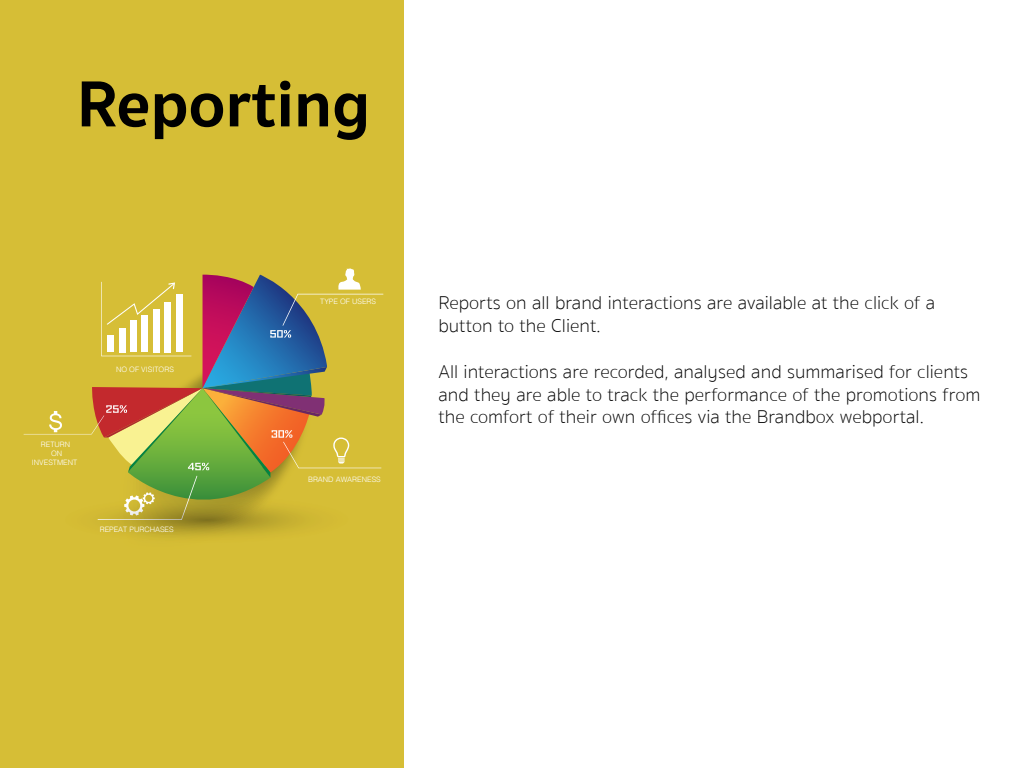
<style>
.page{position:relative;width:1024px;height:768px;background:#fff}
.page>*{position:absolute;margin:0;border:0;box-sizing:border-box;transform-origin:0 0}
.t1{font:700 66.7px "Sukhumvit Set";color:#000}
.t2{font:100 19px/22.8px "Sukhumvit Set";color:#000}
.t3{font:300 7.4px/8.9px "Helvetica";color:#fff;text-align:center}
</style>
<div class="page">
<div style="left:0;top:0;width:404px;height:768px;background:#d6be36"></div>
<svg style="left:51px;top:411px;width:9px;height:4px"></svg>
<svg style="left:24px;top:415px;width:80px;height:19px"></svg>
<svg style="left:91px;top:268px;width:292px;height:232px"></svg>
<svg style="left:65px;top:496px;width:283px;height:47px"></svg>
<h1 class="t1" style="left:77px;top:53px;width:295px">Reporting</h1>
<p class="t3" style="left:116px;top:364px;width:59px">NO OF VISITORS</p>
<p class="t3" style="left:32px;top:440px;width:47px">RETURN<br>ON<br>INVESTMENT</p>
<p class="t3" style="left:100px;top:525px;width:75px">REPEAT PURCHASES</p>
<p class="t3" style="left:320px;top:297px;width:57px">TYPE OF USERS</p>
<p class="t3" style="left:308px;top:474px;width:74px">BRAND AWARENESS</p>
<p class="t2" style="left:439px;top:292px;width:498px">Reports on all brand interactions are available at the click of a button to the Client.</p>
<p class="t2" style="left:439px;top:361px;width:543px">All interactions are recorded, analysed and summarised for clients and they are able to track the performance of the promotions from the comfort of their own offices via the Brandbox webportal.</p>
</div>
